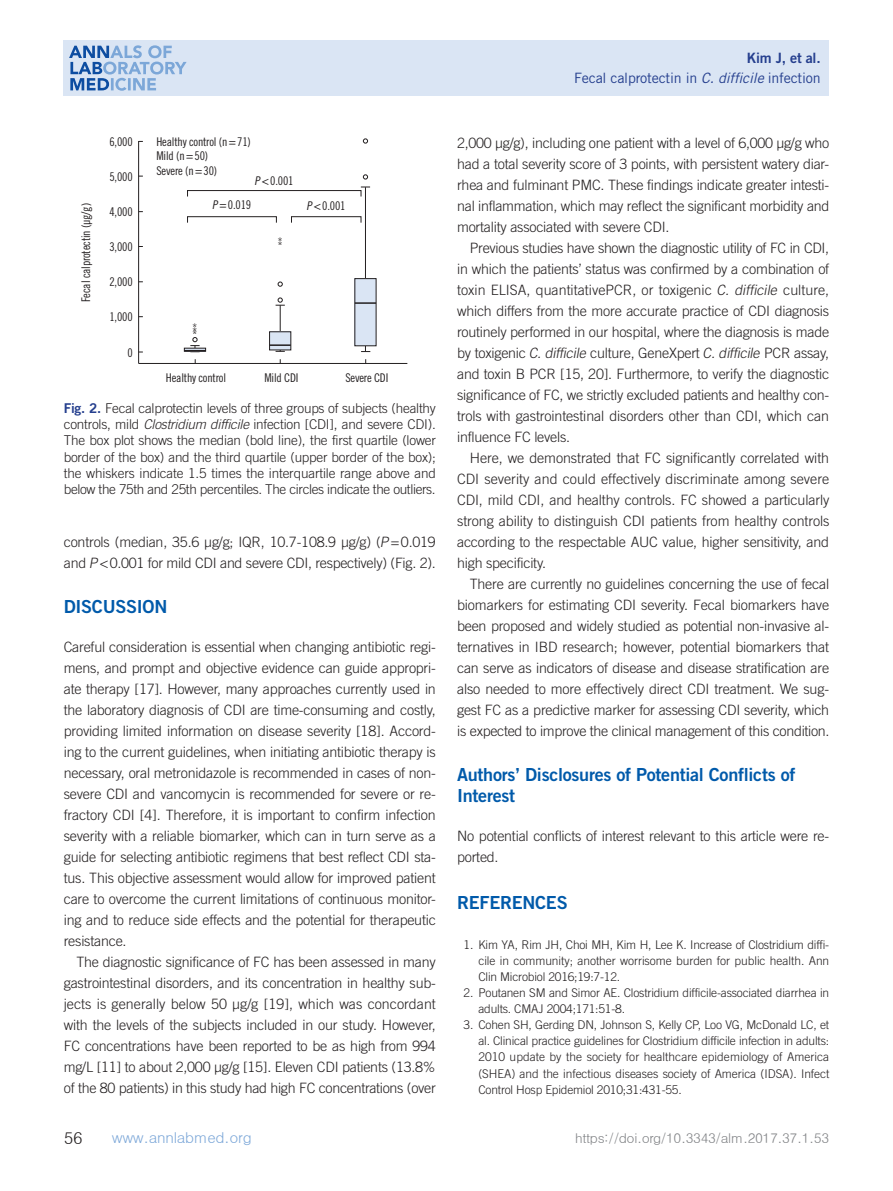
<style>
.page{position:relative;width:893px;height:1191px;background:#fff}
.page>*{position:absolute;margin:0;border:0;box-sizing:border-box;transform-origin:0 0}
.본문대제목{font:18px/21px "Trade Gothic LT Std Bd 2";letter-spacing:-.015em;color:#015aaa}
.t1{font:16.5px "Dotum";color:#231f20}
.t2{font:15px "Dotum";letter-spacing:-.02em;color:#7ca7d8}
.본문{font:300 14.25px/21px "Trade Gothic LT Std";letter-spacing:-.015em;color:#231f20;text-align:justify}
.t3{font:14.25px "Trade Gothic LT Std";letter-spacing:-.015em;color:#253f8e}
.t4{font:14.25px "Trade Gothic LT Std Bd 2";letter-spacing:-.015em;color:#253f8e}
.표제목_그림설명{font:300 13.5px/16.2px "Trade Gothic LT Std";letter-spacing:-.025em;color:#231f20;text-align:justify}
.t5{font:13.5px "Dotum";letter-spacing:-.03em;color:#808285}
.참고문헌_1{font:300 12px/16px "Trade Gothic LT Std";letter-spacing:-.015em;color:#231f20;text-align:justify}
.그림지문_8pt{font:12px "Trade Gothic LT Std Cn 18";letter-spacing:-.015em;color:#231f20}
.그림지문_8pt-2{font:10.5px "Trade Gothic LT Std Cn 18";color:#231f20}
.s1{font-style:italic}
.s2{font-family:"Trade Gothic LT Std Bd 2";font-weight:400;color:#253f8e}
</style>
<div class="page">
<div style="left:64px;top:40px;width:765px;height:56px;background:#dae5f4"></div>
<svg style="left:69px;top:45px;width:118px;height:46px"></svg>
<hr style="left:138px;top:141px;width:1px;height:222px;background:#231f20">
<hr style="left:139px;top:363px;width:268px;height:1px;background:#231f20">
<hr style="left:280px;top:305px;width:1px;height:46px;background:#231f20">
<div style="left:270px;top:332px;width:21px;height:18px;background:#dae5f4"></div>
<div style="left:269px;top:331px;width:22px;height:19px;border:1px solid #231f20"></div>
<hr style="left:270px;top:344px;width:21px;height:2px;background:#231f20">
<hr style="left:365px;top:187px;width:1px;height:164px;background:#231f20">
<div style="left:355px;top:279px;width:21px;height:67px;background:#dae5f4"></div>
<hr style="left:355px;top:302px;width:21px;height:2px;background:#231f20">
<svg style="left:184px;top:337px;width:22px;height:15px"></svg>
<svg style="left:276px;top:298px;width:9px;height:8px"></svg>
<svg style="left:278px;top:282px;width:5px;height:4px"></svg>
<svg style="left:363px;top:175px;width:5px;height:4px"></svg>
<svg style="left:363px;top:139px;width:5px;height:4px"></svg>
<div style="left:187px;top:190px;width:174px;height:7px;border:1px solid #231f20"></div>
<div style="left:187px;top:216px;width:90px;height:7px;border:1px solid #231f20"></div>
<div style="left:291px;top:216px;width:70px;height:7px;border:1px solid #231f20"></div>
<p class="그림지문_8pt" style="left:79px;top:302px;width:100px;rotate:-90deg">Fecal calprotectin (μg/g)</p>
<p class="그림지문_8pt" style="left:109px;top:135px;width:25px">6,000</p>
<p class="그림지문_8pt" style="left:109px;top:170px;width:25px">5,000</p>
<p class="그림지문_8pt" style="left:109px;top:205px;width:25px">4,000</p>
<p class="그림지문_8pt" style="left:109px;top:240px;width:25px">3,000</p>
<p class="그림지문_8pt" style="left:109px;top:275px;width:25px">2,000</p>
<p class="그림지문_8pt" style="left:109px;top:310px;width:25px">1,000</p>
<p class="그림지문_8pt" style="left:127px;top:345px;width:7px">0</p>
<p class="그림지문_8pt" style="left:156px;top:135px;width:96px">Healthy control (n=71)</p>
<p class="그림지문_8pt" style="left:156px;top:149px;width:53px">Mild (n=50)</p>
<p class="그림지문_8pt" style="left:156px;top:163px;width:62px">Severe (n=30)</p>
<p class="그림지문_8pt" style="left:254px;top:174px;width:41px"><span class="s1">P</span>&lt;0.001</p>
<p class="그림지문_8pt" style="left:212px;top:198px;width:41px"><span class="s1">P</span>=0.019</p>
<p class="그림지문_8pt" style="left:306px;top:198px;width:41px"><span class="s1">P</span>&lt;0.001</p>
<p class="그림지문_8pt-2" style="left:193px;top:321px;width:6px">*</p>
<p class="그림지문_8pt-2" style="left:193px;top:325px;width:6px">*</p>
<p class="그림지문_8pt-2" style="left:193px;top:328px;width:6px">*</p>
<p class="그림지문_8pt-2" style="left:278px;top:235px;width:6px">*</p>
<p class="그림지문_8pt-2" style="left:278px;top:239px;width:6px">*</p>
<p class="그림지문_8pt" style="left:166px;top:370px;width:62px">Healthy control</p>
<p class="그림지문_8pt" style="left:264px;top:370px;width:36px">Mild CDI</p>
<p class="그림지문_8pt" style="left:345px;top:370px;width:45px">Severe CDI</p>
<p class="표제목_그림설명" style="left:64px;top:400px;width:374px"><span class="s2">Fig. 2.</span> Fecal calprotectin levels of three groups of subjects (healthy controls, mild <span class="s1">Clostridium difficile</span> infection [CDI], and severe CDI).<br>The box plot shows the median (bold line), the first quartile (lower border of the box) and the third quartile (upper border of the box); the whiskers indicate 1.5 times the interquartile range above and below the 75th and 25th percentiles. The circles indicate the outliers.</p>
<p class="본문" style="left:64px;top:531px;width:374px">controls (median, 35.6 μg/g; IQR, 10.7-108.9 μg/g) (<span class="s1">P</span>=0.019 and <span class="s1">P</span>&lt;0.001 for mild CDI and severe CDI, respectively) (Fig. 2).</p>
<p class="본문대제목" style="left:64px;top:596px;width:105px">DISCUSSION</p>
<p class="본문" style="left:64px;top:636px;width:374px">Careful consideration is essential when changing antibiotic regi&shy;mens, and prompt and objective evidence can guide appropri&shy;ate therapy [17]. However, many approaches currently used in the laboratory diagnosis of CDI are time-consuming and costly, providing limited information on disease severity [18]. Accord&shy;ing to the current guidelines, when initiating antibiotic therapy is necessary, oral metronidazole is recommended in cases of non&shy;severe CDI and vancomycin is recommended for severe or re&shy;fractory CDI [4]. Therefore, it is important to confirm infection severity with a reliable biomarker, which can in turn serve as a guide for selecting antibiotic regimens that best reflect CDI sta&shy;tus. This objective assessment would allow for improved patient care to overcome the current limitations of continuous monitor&shy;ing and to reduce side effects and the potential for therapeutic resistance.</p>
<p class="본문" style="left:64px;top:951px;width:374px;text-indent:13px">The diagnostic significance of FC has been assessed in many gastrointestinal disorders, and its concentration in healthy sub&shy;jects is generally below 50 μg/g [19], which was concordant with the levels of the subjects included in our study. However, FC concentrations have been reported to be as high from 994 mg/L [11] to about 2,000 μg/g [15]. Eleven CDI patients (13.8% of the 80 patients) in this study had high FC concentrations (over</p>
<p class="t4" style="left:747px;top:49px;width:75px">Kim J, et al.</p>
<p class="t3" style="left:574px;top:69px;width:248px">Fecal calprotectin in <span class="s1">C. difficile</span> infection</p>
<p class="본문" style="left:457px;top:132px;width:374px">2,000 μg/g), including one patient with a level of 6,000 μg/g who had a total severity score of 3 points, with persistent watery diar&shy;rhea and fulminant PMC. These findings indicate greater intesti&shy;nal inflammation, which may reflect the significant morbidity and mortality associated with severe CDI.</p>
<p class="본문" style="left:457px;top:237px;width:374px;text-indent:13px">Previous studies have shown the diagnostic utility of FC in CDI, in which the patients’ status was confirmed by a combination of toxin ELISA, quantitativePCR, or toxigenic <span class="s1">C. difficile</span> culture, which differs from the more accurate practice of CDI diagnosis routinely performed in our hospital, where the diagnosis is made by toxigenic <span class="s1">C.difficile</span> culture, GeneXpert <span class="s1">C.difficile</span> PCR assay, and toxin B PCR [15, 20]. Furthermore, to verify the diagnostic significance of FC, we strictly excluded patients and healthy con&shy;trols with gastrointestinal disorders other than CDI, which can influence FC levels.</p>
<p class="본문" style="left:457px;top:447px;width:374px;text-indent:13px">Here, we demonstrated that FC significantly correlated with CDI severity and could effectively discriminate among severe CDI, mild CDI, and healthy controls. FC showed a particularly strong ability to distinguish CDI patients from healthy controls according to the respectable AUC value, higher sensitivity, and high specificity.</p>
<p class="본문" style="left:457px;top:573px;width:374px;text-indent:13px">There are currently no guidelines concerning the use of fecal biomarkers for estimating CDI severity. Fecal biomarkers have been proposed and widely studied as potential non-invasive al&shy;ternatives in IBD research; however, potential biomarkers that can serve as indicators of disease and disease stratification are also needed to more effectively direct CDI treatment. We sug&shy;gest FC as a predictive marker for assessing CDI severity, which is expected to improve the clinical management of this condition.</p>
<p class="본문대제목" style="left:457px;top:764px;width:340px">Authors’ Disclosures of Potential Conflicts of<br>Interest</p>
<p class="본문" style="left:457px;top:825px;width:374px">No potential conflicts of interest relevant to this article were re&shy;ported.</p>
<p class="본문대제목" style="left:457px;top:891px;width:112px">REFERENCES</p>
<p class="참고문헌_1" style="left:478px;top:936px;width:352px;text-indent:-15px">1. Kim YA, Rim JH, Choi MH, Kim H, Lee K. Increase of Clostridium diffi&shy;cile in community; another worrisome burden for public health. Ann Clin Microbiol 2016;19:7-12.</p>
<p class="참고문헌_1" style="left:478px;top:984px;width:352px;text-indent:-15px">2. Poutanen SM and Simor AE. Clostridium difficile-associated diarrhea in adults. CMAJ 2004;171:51-8.</p>
<p class="참고문헌_1" style="left:478px;top:1016px;width:352px;text-indent:-15px">3. Cohen SH, Gerding DN, Johnson S, Kelly CP, Loo VG, McDonald LC, et al. Clinical practice guidelines for Clostridium difficile infection in adults:<br>2010 update by the society for healthcare epidemiology of America (SHEA) and the infectious diseases society of America (IDSA). Infect Control Hosp Epidemiol 2010;31:431-55.</p>
<p class="t1" style="left:64px;top:1129px;width:20px">56</p>
<p class="t2" style="left:112px;top:1130px;width:142px">www.annlabmed.org</p>
<p class="t5" style="left:575px;top:1131px;width:256px">https://doi.org/10.3343/alm.2017.37.1.53</p>
</div>
